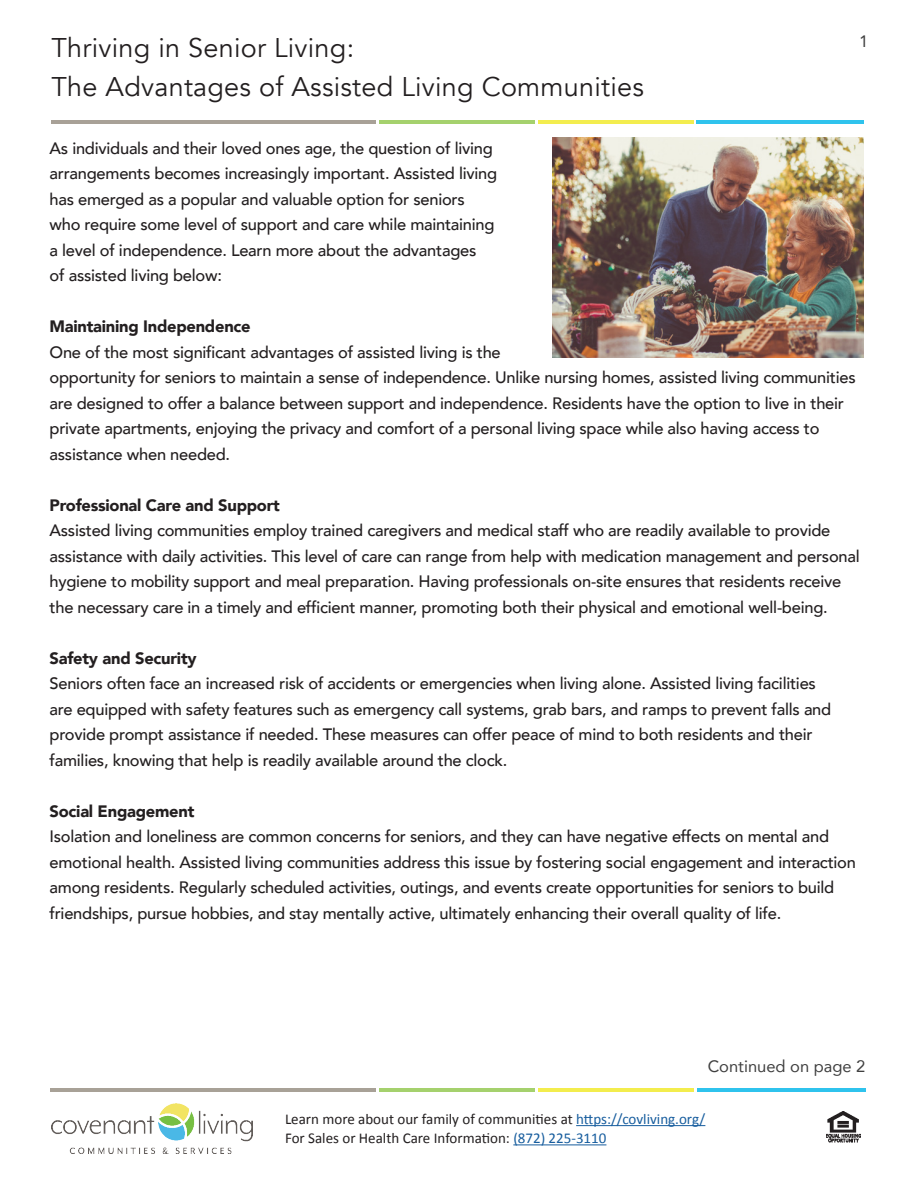
<style>
.page{position:relative;width:918px;height:1188px;background:#fff}
.page>*{position:absolute;margin:0;border:0;box-sizing:border-box;transform-origin:0 0}
.t1{font:27px "Avenir";letter-spacing:.01em;color:#231f20}
.t2{font:500 16.5px/25.5px "Avenir";letter-spacing:-.015em;color:#231f20}
.t3{font:900 16.5px "Avenir";letter-spacing:-.015em;color:#231f20}
.t4{font:16.5px "Avenir";color:#3f3f3f}
.t5{font:15px "Calibri";color:#231f20}
.s1{color:#175d9e}
</style>
<div class="page">
<hr style="left:697px;top:121px;width:167px;height:3px;background:#2fc3ed">
<hr style="left:538px;top:121px;width:155px;height:3px;background:#f3ed4e">
<hr style="left:380px;top:121px;width:155px;height:3px;background:#a5d16d">
<hr style="left:52px;top:121px;width:324px;height:3px;background:#a8a197">
<img style="left:827px;top:1112px;width:33px;height:31px">
<img style="left:51px;top:1104px;width:201px;height:49px">
<hr style="left:576px;top:1125px;width:129px;height:1px;background:#175d9e">
<hr style="left:513px;top:1144px;width:93px;height:1px;background:#175d9e">
<img style="left:553px;top:137px;width:310px;height:220px">
<hr style="left:697px;top:1088px;width:169px;height:4px;background:#2fc3ed">
<hr style="left:538px;top:1088px;width:156px;height:4px;background:#f3ed4e">
<hr style="left:379px;top:1088px;width:156px;height:4px;background:#a5d16d">
<hr style="left:50px;top:1088px;width:326px;height:4px;background:#a8a197">
<p class="t1" style="left:52px;top:32px;width:304px">Thriving in Senior Living:</p>
<p class="t1" style="left:52px;top:71px;width:594px">The Advantages of Assisted Living Communities</p>
<p class="t4" style="left:859px;top:28px;width:11px">1</p>
<p class="t2" style="left:50px;top:135px;width:445px">As individuals and their loved ones age, the question of living</p>
<p class="t2" style="left:50px;top:160px;width:449px">arrangements becomes increasingly important. Assisted living</p>
<p class="t2" style="left:50px;top:186px;width:417px">has emerged as a popular and valuable option for seniors</p>
<p class="t2" style="left:50px;top:211px;width:447px">who require some level of support and care while maintaining</p>
<p class="t2" style="left:50px;top:237px;width:428px">a level of independence. Learn more about the advantages</p>
<p class="t2" style="left:50px;top:262px;width:174px">of assisted living below:</p>
<p class="t3" style="left:50px;top:313px;width:203px">Maintaining Independence</p>
<p class="t2" style="left:50px;top:339px;width:453px">One of the most significant advantages of assisted living is the</p>
<p class="t2" style="left:50px;top:364px;width:808px">opportunity for seniors to maintain a sense of independence. Unlike nursing homes, assisted living communities are designed to offer a balance between support and independence. Residents have the option to live in their private apartments, enjoying the privacy and comfort of a personal living space while also having access to assistance when needed.</p>
<p class="t3" style="left:50px;top:491px;width:232px">Professional Care and Support</p>
<p class="t2" style="left:50px;top:517px;width:812px">Assisted living communities employ trained caregivers and medical staff who are readily available to provide assistance with daily activities. This level of care can range from help with medication management and personal hygiene to mobility support and meal preparation. Having professionals on-site ensures that residents receive the necessary care in a timely and efficient manner, promoting both their physical and emotional well-being.</p>
<p class="t3" style="left:50px;top:644px;width:149px">Safety and Security</p>
<p class="t2" style="left:50px;top:670px;width:783px">Seniors often face an increased risk of accidents or emergencies when living alone. Assisted living facilities are equipped with safety features such as emergency call systems, grab bars, and ramps to prevent falls and provide prompt assistance if needed. These measures can offer peace of mind to both residents and their families, knowing that help is readily available around the clock.</p>
<p class="t3" style="left:50px;top:797px;width:146px">Social Engagement</p>
<p class="t2" style="left:50px;top:823px;width:808px">Isolation and loneliness are common concerns for seniors, and they can have negative effects on mental and emotional health. Assisted living communities address this issue by fostering social engagement and interaction among residents. Regularly scheduled activities, outings, and events create opportunities for seniors to build friendships, pursue hobbies, and stay mentally active, ultimately enhancing their overall quality of life.</p>
<p class="t4" style="left:708px;top:1053px;width:159px">Continued on page 2</p>
<p class="t5" style="left:285px;top:1109px;width:422px">Learn more about our family of communities at <span class="s1">https://covliving.org/</span></p>
<p class="t5" style="left:285px;top:1128px;width:323px">For Sales or Health Care Information: <span class="s1">(872) 225-3110</span></p>
</div>
